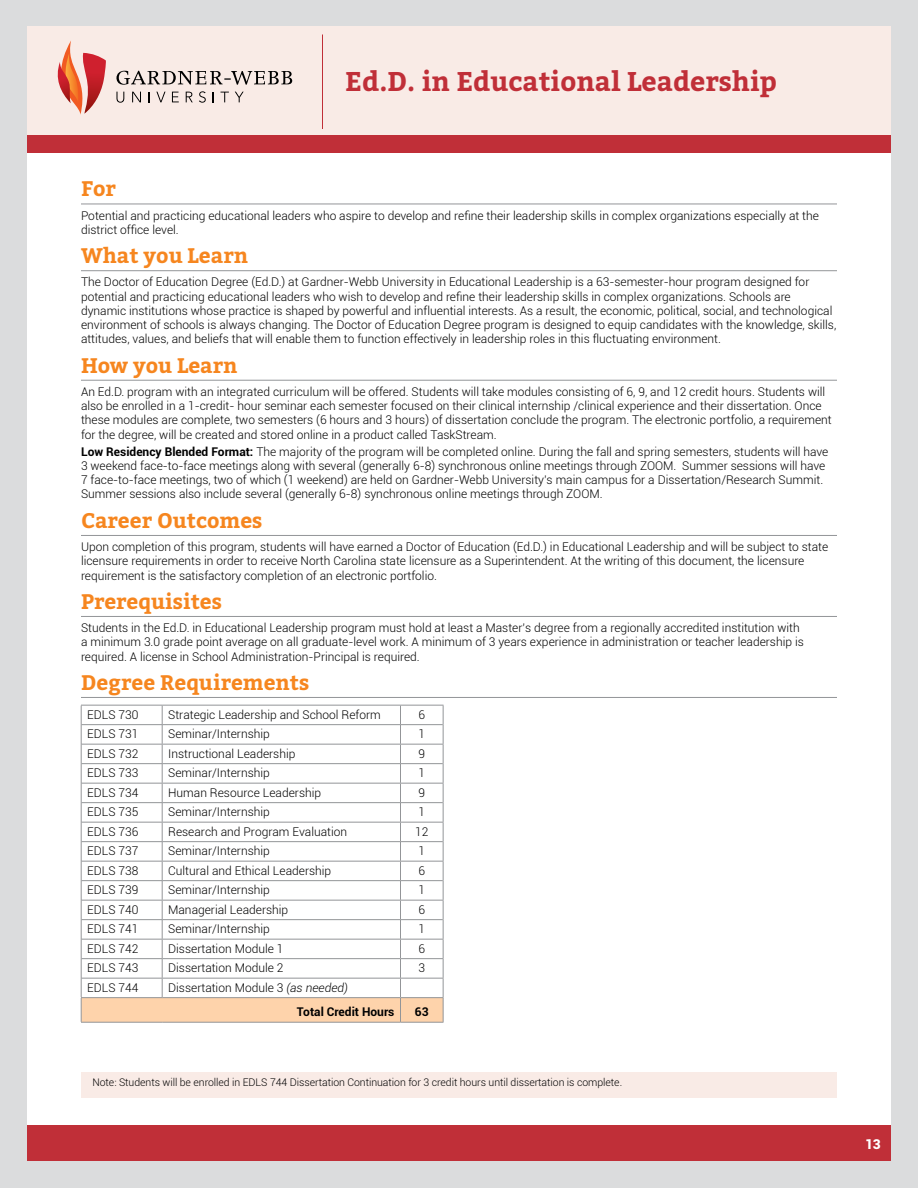
<style>
.page{position:relative;width:918px;height:1188px;background:#fff}
.page>*{position:absolute;margin:0;border:0;box-sizing:border-box;transform-origin:0 0}
.t1{font:700 27px "Bitter";color:#c02f38}
.t2{font:700 21px "Bitter";color:#f6861f}
.t3{font:900 13.5px "Roboto";color:#fff}
.t4{font:300 12px/14.2px "Roboto";color:#000}
.t5{font:700 12px "Roboto";color:#000}
.t6{font:300 10.5px "Roboto";letter-spacing:-.005em;color:#000}
.s1{font-weight:700}
.s2{font-style:italic}
</style>
<div class="page">
<div style="left:27px;top:1125px;width:864px;height:36px;background:#c02f38"></div>
<div style="left:0;top:0;width:918px;height:1188px;border:27px solid #dbdcdd"></div>
<div style="left:27px;top:26px;width:864px;height:118px;background:#f9ebe6"></div>
<div style="left:27px;top:135px;width:864px;height:18px;background:#c02f38"></div>
<hr style="left:322px;top:34px;width:1px;height:95px;background:#c02f38">
<svg style="left:116px;top:92px;width:8px;height:11px"></svg>
<svg style="left:132px;top:92px;width:9px;height:10px"></svg>
<svg style="left:156px;top:92px;width:10px;height:10px"></svg>
<svg style="left:172px;top:92px;width:7px;height:10px"></svg>
<svg style="left:186px;top:92px;width:7px;height:10px"></svg>
<svg style="left:199px;top:91px;width:7px;height:12px"></svg>
<svg style="left:221px;top:92px;width:8px;height:10px"></svg>
<svg style="left:235px;top:92px;width:9px;height:10px"></svg>
<svg style="left:116px;top:71px;width:176px;height:14px"></svg>
<svg style="left:57px;top:41px;width:49px;height:74px"></svg>
<hr style="left:81px;top:204px;width:756px;height:1px;background:#939598">
<hr style="left:81px;top:270px;width:756px;height:1px;background:#939598">
<hr style="left:81px;top:380px;width:756px;height:1px;background:#939598">
<hr style="left:81px;top:535px;width:756px;height:1px;background:#939598">
<hr style="left:81px;top:616px;width:756px;height:1px;background:#939598">
<hr style="left:81px;top:697px;width:756px;height:1px;background:#939598">
<hr style="left:81px;top:1022px;width:81px;height:1px;background:#939598">
<hr style="left:162px;top:1022px;width:238px;height:1px;background:#939598">
<hr style="left:400px;top:1022px;width:44px;height:1px;background:#939598">
<hr style="left:81px;top:705px;width:81px;height:1px;background:#939598">
<hr style="left:162px;top:705px;width:238px;height:1px;background:#939598">
<hr style="left:400px;top:705px;width:44px;height:1px;background:#939598">
<svg style="left:81px;top:706px;width:363px;height:316px"></svg>
<hr style="left:81px;top:997px;width:81px;height:1px;background:#939598">
<hr style="left:162px;top:997px;width:238px;height:1px;background:#939598">
<hr style="left:400px;top:997px;width:44px;height:1px;background:#939598">
<div style="left:81px;top:1072px;width:756px;height:26px;background:#f9ebe6"></div>
<h1 class="t1" style="left:345px;top:64px;width:433px">Ed.D. in Educational Leadership</h1>
<h2 class="t2" style="left:81px;top:175px;width:36px">For</h2>
<p class="t4" style="left:81px;top:208px;width:740px">Potential and practicing educational leaders who aspire to develop and refine their leadership skills in complex organizations especially at the district office level.</p>
<h2 class="t2" style="left:81px;top:242px;width:169px">What you Learn</h2>
<p class="t4" style="left:81px;top:274px;width:757px">The Doctor of Education Degree (Ed.D.) at Gardner-Webb University in Educational Leadership is a 63-semester-hour program designed for potential and practicing educational leaders who wish to develop and refine their leadership skills in complex organizations. Schools are dynamic institutions whose practice is shaped by powerful and influential interests. As a result, the economic, political, social, and technological environment of schools is always changing. The Doctor of Education Degree program is designed to equip candidates with the knowledge, skills, attitudes, values, and beliefs that will enable them to function effectively in leadership roles in this fluctuating environment.</p>
<h2 class="t2" style="left:81px;top:351px;width:158px">How you Learn</h2>
<p class="t4" style="left:81px;top:384px;width:752px">An Ed.D. program with an integrated curriculum will be offered. Students will take modules consisting of 6, 9, and 12 credit hours. Students will also be enrolled in a 1-credit- hour seminar each semester focused on their clinical internship /clinical experience and their dissertation. Once these modules are complete, two semesters (6 hours and 3 hours) of dissertation conclude the program. The electronic portfolio, a requirement for the degree, will be created and stored online in a product called TaskStream.</p>
<p class="t4" style="left:81px;top:444px;width:749px"><span class="s1">Low Residency Blended Format:</span> The majority of the program will be completed online. During the fall and spring semesters, students will have 3 weekend face-to-face meetings along with several (generally 6-8) synchronous online meetings through ZOOM. Summer sessions will have 7 face-to-face meetings, two of which (1 weekend) are held on Gardner-Webb University’s main campus for a Dissertation/Research Summit.<br>Summer sessions also include several (generally 6-8) synchronous online meetings through ZOOM.</p>
<h2 class="t2" style="left:81px;top:507px;width:183px">Career Outcomes</h2>
<p class="t4" style="left:81px;top:539px;width:749px">Upon completion of this program, students will have earned a Doctor of Education (Ed.D.) in Educational Leadership and will be subject to state licensure requirements in order to receive North Carolina state licensure as a Superintendent. At the writing of this document, the licensure requirement is the satisfactory completion of an electronic portfolio.</p>
<h2 class="t2" style="left:81px;top:588px;width:142px">Prerequisites</h2>
<p class="t4" style="left:81px;top:620px;width:724px">Students in the Ed.D. in Educational Leadership program must hold at least a Master’s degree from a regionally accredited institution with a minimum 3.0 grade point average on all graduate-level work. A minimum of 3 years experience in administration or teacher leadership is required. A license in School Administration-Principal is required.</p>
<h2 class="t2" style="left:81px;top:669px;width:230px">Degree Requirements</h2>
<p class="t4" style="left:87px;top:707px;width:53px">EDLS 730</p>
<p class="t4" style="left:168px;top:707px;width:214px">Strategic Leadership and School Reform</p>
<p class="t4" style="left:418px;top:707px;width:8px">6</p>
<p class="t4" style="left:87px;top:726px;width:53px">EDLS 731</p>
<p class="t4" style="left:168px;top:726px;width:103px">Seminar/Internship</p>
<p class="t4" style="left:418px;top:726px;width:8px">1</p>
<p class="t4" style="left:87px;top:746px;width:53px">EDLS 732</p>
<p class="t4" style="left:168px;top:746px;width:129px">Instructional Leadership</p>
<p class="t4" style="left:418px;top:746px;width:8px">9</p>
<p class="t4" style="left:87px;top:765px;width:53px">EDLS 733</p>
<p class="t4" style="left:168px;top:765px;width:103px">Seminar/Internship</p>
<p class="t4" style="left:418px;top:765px;width:8px">1</p>
<p class="t4" style="left:87px;top:785px;width:53px">EDLS 734</p>
<p class="t4" style="left:168px;top:785px;width:155px">Human Resource Leadership</p>
<p class="t4" style="left:418px;top:785px;width:8px">9</p>
<p class="t4" style="left:87px;top:804px;width:53px">EDLS 735</p>
<p class="t4" style="left:168px;top:804px;width:103px">Seminar/Internship</p>
<p class="t4" style="left:418px;top:804px;width:8px">1</p>
<p class="t4" style="left:87px;top:824px;width:53px">EDLS 736</p>
<p class="t4" style="left:168px;top:824px;width:181px">Research and Program Evaluation</p>
<p class="t4" style="left:415px;top:824px;width:15px">12</p>
<p class="t4" style="left:87px;top:843px;width:53px">EDLS 737</p>
<p class="t4" style="left:168px;top:843px;width:103px">Seminar/Internship</p>
<p class="t4" style="left:418px;top:843px;width:8px">1</p>
<p class="t4" style="left:87px;top:863px;width:53px">EDLS 738</p>
<p class="t4" style="left:168px;top:863px;width:165px">Cultural and Ethical Leadership</p>
<p class="t4" style="left:418px;top:863px;width:8px">6</p>
<p class="t4" style="left:87px;top:882px;width:53px">EDLS 739</p>
<p class="t4" style="left:168px;top:882px;width:103px">Seminar/Internship</p>
<p class="t4" style="left:418px;top:882px;width:8px">1</p>
<p class="t4" style="left:87px;top:902px;width:53px">EDLS 740</p>
<p class="t4" style="left:168px;top:902px;width:122px">Managerial Leadership</p>
<p class="t4" style="left:418px;top:902px;width:8px">6</p>
<p class="t4" style="left:87px;top:921px;width:53px">EDLS 741</p>
<p class="t4" style="left:168px;top:921px;width:103px">Seminar/Internship</p>
<p class="t4" style="left:418px;top:921px;width:8px">1</p>
<p class="t4" style="left:87px;top:941px;width:53px">EDLS 742</p>
<p class="t4" style="left:168px;top:941px;width:117px">Dissertation Module 1</p>
<p class="t4" style="left:418px;top:941px;width:8px">6</p>
<p class="t4" style="left:87px;top:961px;width:53px">EDLS 743</p>
<p class="t4" style="left:168px;top:961px;width:117px">Dissertation Module 2</p>
<p class="t4" style="left:418px;top:961px;width:8px">3</p>
<p class="t4" style="left:87px;top:980px;width:53px">EDLS 744</p>
<p class="t4" style="left:297px;top:975px;width:99px;line-height:24.5px;text-indent:-129px">Dissertation Module 3 <span class="s2">(as needed)<br></span><span class="s1">Total Credit Hours</span></p>
<p class="t5" style="left:415px;top:1003px;width:15px">63</p>
<p class="t6" style="left:92px;top:1075px;width:531px">Note: Students will be enrolled in EDLS 744 Dissertation Continuation for 3 credit hours until dissertation is complete.</p>
<p class="t3" style="left:865px;top:1134px;width:17px">13</p>
</div>
